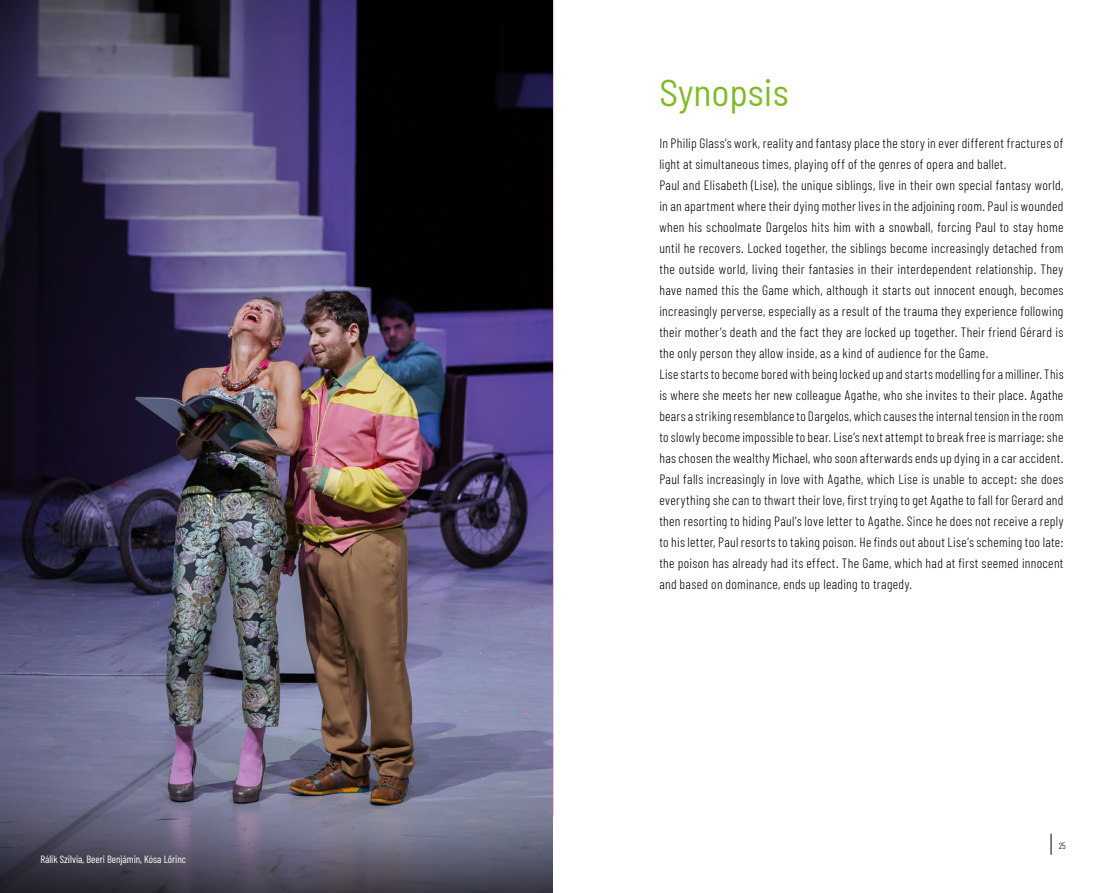
<style>
.page{position:relative;width:1106px;height:893px;background:#fff}
.page>*{position:absolute;margin:0;border:0;box-sizing:border-box;transform-origin:0 0}
.t1{font:semi-condensed 37.5px "Barlow";color:#80ba27}
.t2{font:300 13.5px/21px "Barlow Condensed";letter-spacing:.025em;color:#000}
.t3{font:10.5px "Barlow Condensed";color:#fff}
.t4{font:300 9px "Barlow Condensed";color:#000}
</style>
<div class="page">
<svg style="left:1050px;top:833px;width:1px;height:22px"></svg>
<img style="left:0;top:0;width:553px;height:893px">
<p class="t3" style="left:40px;top:852px;width:147px">Rálik Szilvia, Beeri Benjámin, Kósa Lőrinc</p>
<h1 class="t1" style="left:659px;top:65px;width:131px">Synopsis</h1>
<p class="t2" style="left:659px;top:132px;width:406px">In Philip Glass’s work, reality and fantasy place the story in ever different fractures of light at simultaneous times, playing off of the genres of opera and ballet.<br>Paul and Elisabeth (Lise), the unique siblings, live in their own special fantasy world, in an apartment where their dying mother lives in the adjoining room. Paul is wounded when his schoolmate Dargelos hits him with a snowball, forcing Paul to stay home until he recovers. Locked together, the siblings become increasingly detached from the outside world, living their fantasies in their interdependent relationship. They have named this the Game which, although it starts out innocent enough, becomes increasingly perverse, especially as a result of the trauma they experience following their mother’s death and the fact they are locked up together. Their friend Gérard is the only person they allow inside, as a kind of audience for the Game.<br>Lise starts to become bored with being locked up and starts modelling for a milliner. This is where she meets her new colleague Agathe, who she invites to their place. Agathe bears a striking resemblance to Dargelos, which causes the internal tension in the room to slowly become impossible to bear. Lise’s next attempt to break free is marriage: she has chosen the wealthy Michael, who soon afterwards ends up dying in a car accident.<br>Paul falls increasingly in love with Agathe, which Lise is unable to accept: she does everything she can to thwart their love, first trying to get Agathe to fall for Gerard and then resorting to hiding Paul’s love letter to Agathe. Since he does not receive a reply to his letter, Paul resorts to taking poison. He finds out about Lise’s scheming too late: the poison has already had its effect. The Game, which had at first seemed innocent and based on dominance, ends up leading to tragedy.</p>
<p class="t4" style="left:1059px;top:839px;width:8px">52 1</p>
</div>
